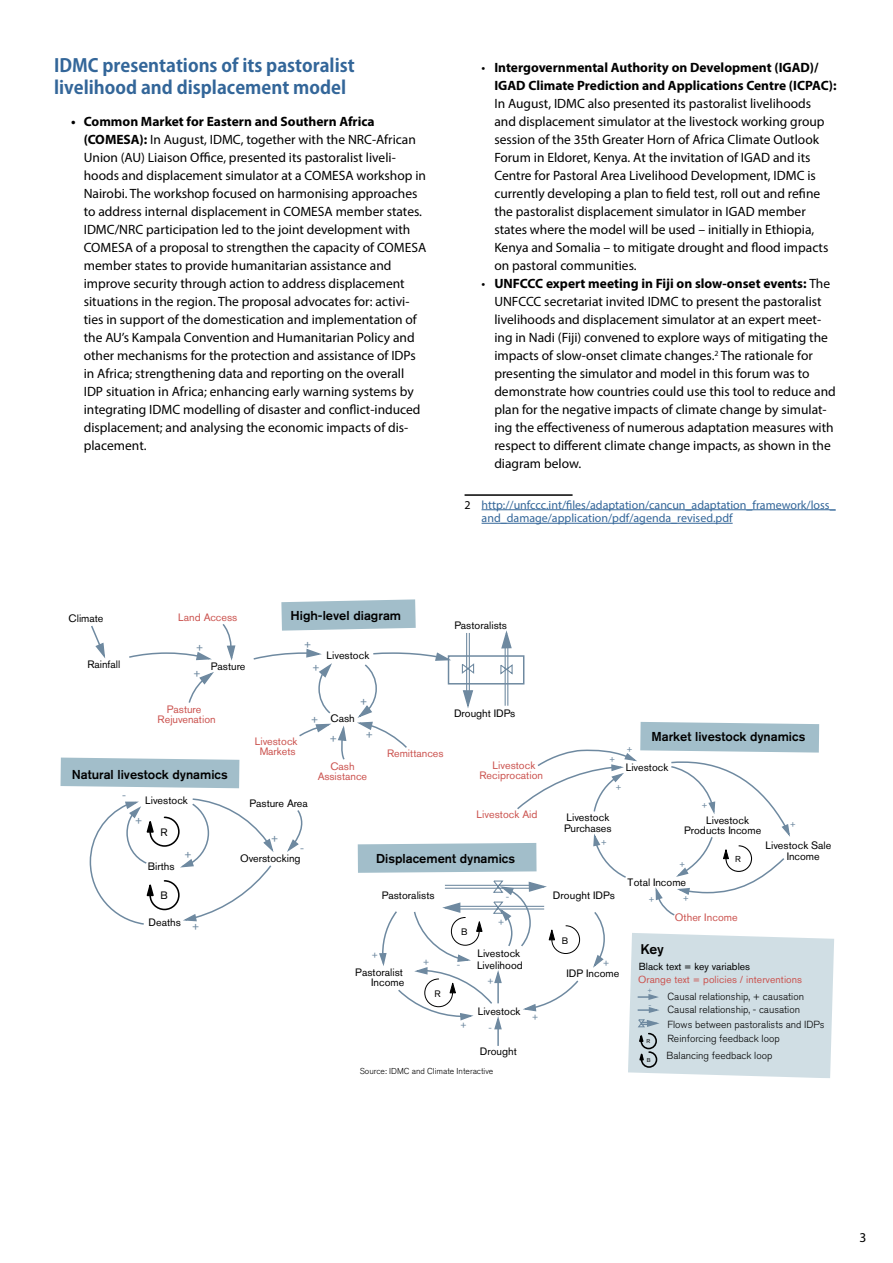
<style>
.page{position:relative;width:893px;height:1263px;background:#fff}
.page>*{position:absolute;margin:0;border:0;box-sizing:border-box;transform-origin:0 0}
.t1{font:700 18px/21.6px "Koz Go Pro";color:#369}
.t2{font:500 13.95px "Akzidenz Grotesk Pro";color:#000}
.t3{font:13.5px/18px "Myriad Pro";color:#000}
.t4{font:700 13.5px/18px "Myriad Pro";color:#000}
.t5{font:500 12.75px "Akzidenz Grotesk Pro";color:#000}
.t6{font:12px/13.5px "Myriad Pro";color:#369}
.t7{font:10.65px/10.8px "Akzidenz Grotesk Pro";letter-spacing:.005em;color:#000}
.t8{font:10.65px/10.1px "Akzidenz Grotesk Pro";letter-spacing:.005em;color:#cb534f;text-align:center}
.t9{font:10.65px "Akzidenz Grotesk Pro";color:#6e89a0}
.t10{font:300 10.2px/13.5px "Akzidenz Grotesk Pro";color:#000}
.t11{font:10.2px "Akzidenz Grotesk Pro";letter-spacing:.01em;color:#cb534f}
.t12{font:10.2px "Akzidenz Grotesk Pro";color:#000}
.t13{font:9.3px "Akzidenz Grotesk Pro";color:#6e89a0}
.t14{font:9.3px "Akzidenz Grotesk Pro";color:#000}
.t15{font:300 8.55px "Akzidenz Grotesk Pro";color:#000}
.t16{font:8.55px "Akzidenz Grotesk Pro";color:#6e89a0}
.t17{font:8.55px "Akzidenz Grotesk Pro";color:#000}
.t18{font:7.8px "Akzidenz Grotesk Pro";color:#6e89a0}
.t19{font:6.9px "Akzidenz Grotesk Pro";color:#6e89a0}
.t20{font:5.55px "Akzidenz Grotesk Pro";color:#000}
.s1{font-weight:700}
.s2{font-weight:400}
.s3{color:#000}
</style>
<div class="page">
<hr style="left:465px;top:494px;width:108px;height:2px;background:#000">
<hr style="left:482px;top:509px;width:354px;height:1px;background:#369">
<hr style="left:482px;top:523px;width:251px;height:1px;background:#369">
<svg style="left:61px;top:599px;width:773px;height:479px"></svg>
<h1 class="t1" style="left:54px;top:56px;width:302px">IDMC presentations of its pastoralist livelihood and displacement model</h1>
<p class="t3" style="left:84px;top:112px;width:344px;text-indent:-13px"><span class="s1">• Common Market for Eastern and Southern Africa (COMESA):</span> In August, IDMC, together with the NRC-African Union (AU) Liaison Office, presented its pastoralist liveli&shy;hoods and displacement simulator at a COMESA workshop in Nairobi. The workshop focused on harmonising approaches to address internal displacement in COMESA member states.<br>IDMC/NRC participation led to the joint development with COMESA of a proposal to strengthen the capacity of COMESA member states to provide humanitarian assistance and improve security through action to address displacement situations in the region. The proposal advocates for: activi&shy;ties in support of the domestication and implementation of the AU’s Kampala Convention and Humanitarian Policy and other mechanisms for the protection and assistance of IDPs in Africa; strengthening data and reporting on the overall IDP situation in Africa; enhancing early warning systems by integrating IDMC modelling of disaster and conflict-induced displacement; and analysing the economic impacts of dis&shy;placement.</p>
<p class="t4" style="left:494px;top:58px;width:344px;text-indent:-13px"><span class="s2">•</span> Intergovernmental Authority on Development (IGAD)/<br>IGAD Climate Prediction and Applications Centre (ICPAC):</p>
<p class="t3" style="left:494px;top:94px;width:336px">In August, IDMC also presented its pastoralist livelihoods and displacement simulator at the livestock working group session of the 35th Greater Horn of Africa Climate Outlook Forum in Eldoret, Kenya. At the invitation of IGAD and its Centre for Pastoral Area Livelihood Development, IDMC is currently developing a plan to field test, roll out and refine the pastoralist displacement simulator in IGAD member states where the model will be used – initially in Ethiopia, Kenya and Somalia – to mitigate drought and flood impacts on pastoral communities.</p>
<p class="t3" style="left:494px;top:274px;width:343px;text-indent:-13px">• <span class="s1">UNFCCC expert meeting in Fiji on slow-onset events:</span> The UNFCCC secretariat invited IDMC to present the pastoralist livelihoods and displacement simulator at an expert meet&shy;ing in Nadi (Fiji) convened to explore ways of mitigating the impacts of slow-onset climate changes.<sup>2</sup> The rationale for presenting the simulator and model in this forum was to demonstrate how countries could use this tool to reduce and plan for the negative impacts of climate change by simulat&shy;ing the effectiveness of numerous adaptation measures with respect to different climate change impacts, as shown in the diagram below.</p>
<p class="t6" style="left:482px;top:498px;width:356px;text-indent:-17px"><span class="s3">2</span> http://unfccc.int/files/adaptation/cancun_adaptation_framework/loss_ and_damage/application/pdf/agenda_revised.pdf</p>
<p class="t5" style="left:590px;top:426px;width:112px">High-level diagram</p>
<p class="t7" style="left:753px;top:438px;width:54px">Pastoralists</p>
<p class="t9" style="left:495px;top:458px;width:9px">+</p>
<p class="t9" style="left:659px;top:512px;width:9px">+</p>
<p class="t7" style="left:69px;top:613px;width:36px">Climate</p>
<p class="t7" style="left:87px;top:658px;width:34px">Rainfall</p>
<p class="t8" style="left:178px;top:613px;width:61px">Land Access</p>
<p class="t9" style="left:196px;top:640px;width:9px">+</p>
<p class="t9" style="left:193px;top:666px;width:9px">+</p>
<p class="t7" style="left:211px;top:660px;width:36px">Pasture</p>
<p class="t8" style="left:158px;top:704px;width:60px">Pasture<br>Rejuvenation</p>
<p class="t5" style="left:290px;top:608px;width:112px">High-level diagram</p>
<p class="t9" style="left:304px;top:637px;width:9px">+</p>
<p class="t9" style="left:312px;top:660px;width:9px">+</p>
<p class="t7" style="left:327px;top:650px;width:44px">Livestock</p>
<p class="t9" style="left:311px;top:712px;width:9px">+</p>
<p class="t9" style="left:360px;top:694px;width:9px">+</p>
<p class="t7" style="left:331px;top:713px;width:26px">Cash</p>
<p class="t7" style="left:454px;top:620px;width:54px">Pastoralists</p>
<p class="t7" style="left:454px;top:708px;width:63px">Drought IDPs</p>
<p class="t7" style="left:459px;top:708px;width:9px">B</p>
<p class="t5" style="left:72px;top:766px;width:158px">Natural livestock dynamics</p>
<p class="t7" style="left:145px;top:795px;width:44px">Livestock</p>
<p class="t9" style="left:122px;top:788px;width:5px">-</p>
<p class="t9" style="left:135px;top:813px;width:9px">+</p>
<p class="t7" style="left:160px;top:827px;width:9px">R</p>
<p class="t7" style="left:148px;top:861px;width:28px">Births</p>
<p class="t7" style="left:160px;top:890px;width:9px">B</p>
<p class="t9" style="left:184px;top:847px;width:9px">+</p>
<p class="t7" style="left:149px;top:917px;width:34px">Deaths</p>
<p class="t9" style="left:192px;top:919px;width:9px">+</p>
<p class="t8" style="left:255px;top:736px;width:44px">Livestock<br>Markets</p>
<p class="t7" style="left:250px;top:797px;width:60px">Pasture Area</p>
<p class="t9" style="left:271px;top:832px;width:9px">+</p>
<p class="t9" style="left:300px;top:842px;width:5px">-</p>
<p class="t7" style="left:240px;top:853px;width:62px">Overstocking</p>
<p class="t9" style="left:330px;top:732px;width:9px">+</p>
<p class="t9" style="left:365px;top:727px;width:9px">+</p>
<p class="t5" style="left:651px;top:728px;width:156px">Market livestock dynamics</p>
<p class="t8" style="left:318px;top:761px;width:51px">Cash<br>Assistance</p>
<p class="t16" style="left:626px;top:743px;width:8px">+</p>
<p class="t8" style="left:387px;top:748px;width:58px">Remittances</p>
<p class="t16" style="left:609px;top:754px;width:8px">+</p>
<p class="t8" style="left:479px;top:759px;width:65px;line-height:10.8px">Livestock<br>Reciprocation</p>
<p class="t8" style="left:476px;top:809px;width:63px">Livestock Aid</p>
<p class="t7" style="left:626px;top:762px;width:44px">Livestock</p>
<p class="t16" style="left:615px;top:781px;width:8px">+</p>
<p class="t16" style="left:701px;top:799px;width:8px">+</p>
<p class="t7" style="left:564px;top:811px;width:49px">Livestock<br>Purchases</p>
<p class="t16" style="left:790px;top:819px;width:8px">+</p>
<p class="t16" style="left:679px;top:858px;width:8px">+</p>
<p class="t16" style="left:683px;top:892px;width:8px">+</p>
<p class="t7" style="left:684px;top:815px;width:78px;line-height:9.8px;text-indent:22px">Livestock<br>Products Income</p>
<p class="t16" style="left:601px;top:837px;width:8px">+</p>
<p class="t7" style="left:787px;top:840px;width:46px;text-indent:-21px">Livestock Sale<br>Income</p>
<p class="t5" style="left:376px;top:850px;width:141px">Displacement dynamics</p>
<p class="t17" style="left:735px;top:854px;width:7px">R</p>
<p class="t7" style="left:628px;top:876px;width:60px">Total Income</p>
<p class="t7" style="left:382px;top:890px;width:54px">Pastoralists</p>
<p class="t7" style="left:553px;top:890px;width:63px">Drought IDPs</p>
<p class="t13" style="left:506px;top:891px;width:5px">-</p>
<p class="t16" style="left:649px;top:893px;width:8px">+</p>
<p class="t13" style="left:498px;top:916px;width:8px">+</p>
<p class="t8" style="left:675px;top:912px;width:64px">Other Income</p>
<p class="t14" style="left:461px;top:926px;width:8px">B</p>
<p class="t14" style="left:562px;top:934px;width:8px">B</p>
<p class="t7" style="left:477px;top:947px;width:47px;line-height:11.9px">Livestock<br>Livelihood</p>
<p class="t13" style="left:487px;top:975px;width:8px">+</p>
<p class="t13" style="left:372px;top:949px;width:8px">+</p>
<p class="t13" style="left:423px;top:956px;width:8px">+</p>
<p class="t13" style="left:603px;top:957px;width:8px">+</p>
<p class="t13" style="left:457px;top:959px;width:5px">-</p>
<p class="t7" style="left:355px;top:967px;width:51px;text-align:right">Pastoralist<br>Income</p>
<p class="t7" style="left:566px;top:968px;width:55px">IDP Income</p>
<p class="t16" style="left:402px;top:981px;width:8px">+</p>
<p class="t14" style="left:435px;top:987px;width:8px">R</p>
<p class="t13" style="left:460px;top:1018px;width:8px">+</p>
<p class="t7" style="left:478px;top:1006px;width:44px">Livestock</p>
<p class="t13" style="left:488px;top:1022px;width:5px">-</p>
<p class="t7" style="left:480px;top:1046px;width:39px">Drought</p>
<p class="t13" style="left:532px;top:1010px;width:8px">+</p>
<p class="t2" style="left:640px;top:939px;width:25px">Key</p>
<p class="t12" style="left:639px;top:959px;width:113px">Black text = key variables</p>
<p class="t10" style="left:667px;top:989px;width:138px">Causal relationship, + causation<br>Causal relationship, - causation</p>
<p class="t10" style="left:667px;top:1017px;width:159px;line-height:14.5px">Flows between pastoralists and IDPs<br>Reinforcing feedback loop</p>
<p class="t10" style="left:667px;top:1049px;width:107px">Balancing feedback loop</p>
<p class="t11" style="left:638px;top:972px;width:166px">Orange text = policies / interventions</p>
<p class="t19" style="left:655px;top:988px;width:6px;rotate:90deg">+</p>
<p class="t18" style="left:648px;top:1000px;width:4px">-</p>
<p class="t20" style="left:646px;top:1038px;width:5px">R</p>
<p class="t20" style="left:647px;top:1056px;width:5px">B</p>
<p class="t15" style="left:360px;top:1066px;width:135px">Source: IDMC and Climate Interactive</p>
<p class="t3" style="left:859px;top:1228px;width:8px">3</p>
</div>
